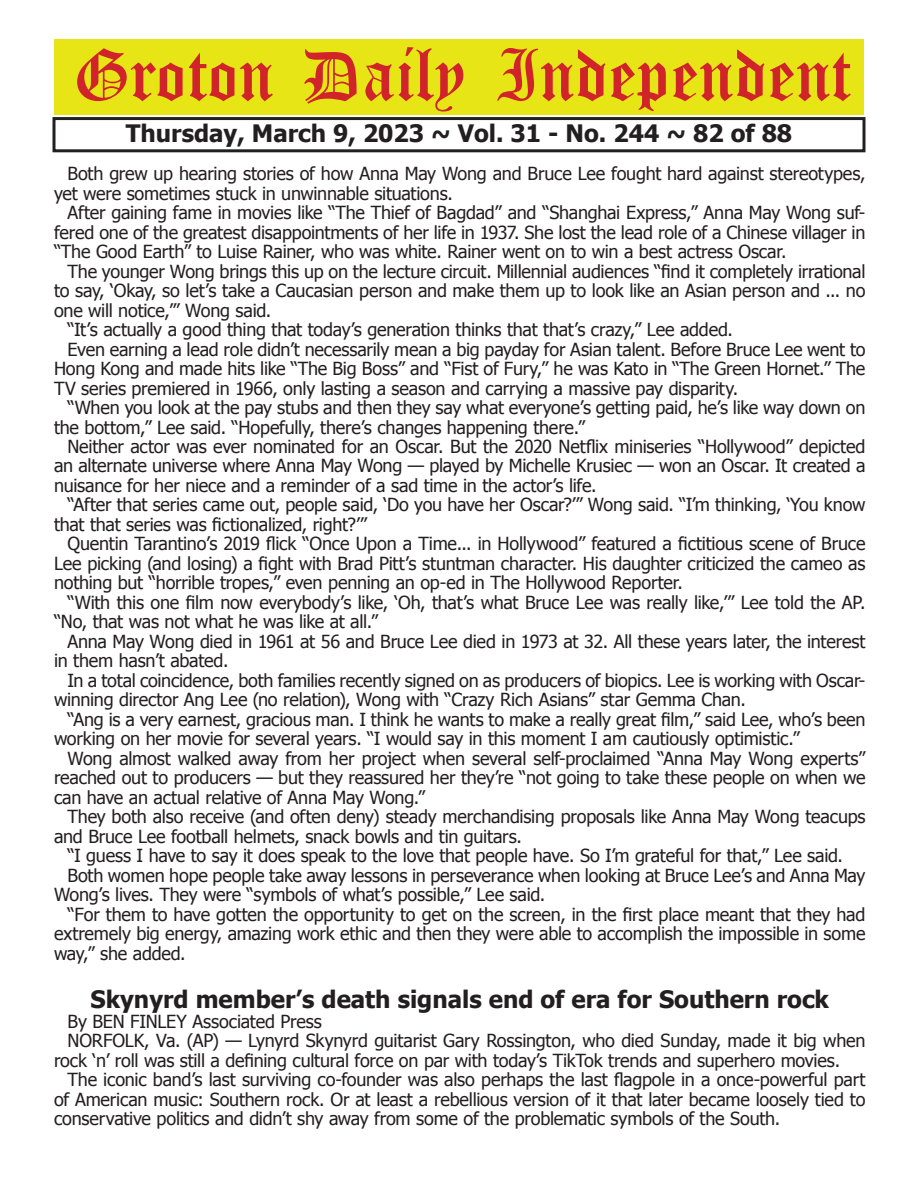
<style>
.page{position:relative;width:918px;height:1188px;background:#fff}
.page>*{position:absolute;margin:0;border:0;box-sizing:border-box;transform-origin:0 0}
.t1{font:54px "Old English Five";color:#d1232a}
.t2{font:700 24px "Tahoma";color:#231f20}
.t3{font:18px/19.5px "Tahoma";letter-spacing:-.01em;color:#231f20}
</style>
<div class="page">
<div style="left:52px;top:117px;width:814px;height:35px;border:3px solid #231f20"></div>
<div style="left:54px;top:40px;width:810px;height:75px;background:#e7e515"></div>
<h1 class="t1" style="left:73px;top:50px;width:779px">Groton Daily Independent</h1>
<h2 class="t2" style="left:126px;top:116px;width:668px">Thursday, March 9, 2023 ~ Vol. 31 - No. 244 ~ 82 of 88</h2>
<p class="t3" style="left:54px;top:163px;width:813px;text-indent:14px">Both grew up hearing stories of how Anna May Wong and Bruce Lee fought hard against stereotypes, yet were sometimes stuck in unwinnable situations.</p>
<p class="t3" style="left:54px;top:202px;width:813px;text-align:justify;text-indent:14px">After gaining fame in movies like “The Thief of Bagdad” and “Shanghai Express,” Anna May Wong suf&shy;fered one of the greatest disappointments of her life in 1937. She lost the lead role of a Chinese villager in “The Good Earth” to Luise Rainer, who was white. Rainer went on to win a best actress Oscar.</p>
<p class="t3" style="left:68px;top:260px;width:800px">The younger Wong brings this up on the lecture circuit. Millennial audiences “find it completely irrational</p>
<p class="t3" style="left:54px;top:280px;width:813px">to say, ‘Okay, so let’s take a Caucasian person and make them up to look like an Asian person and ... no</p>
<p class="t3" style="left:54px;top:299px;width:219px">one will notice,’” Wong said.</p>
<p class="t3" style="left:68px;top:319px;width:667px">“It’s actually a good thing that today’s generation thinks that that’s crazy,” Lee added.</p>
<p class="t3" style="left:68px;top:338px;width:800px">Even earning a lead role didn’t necessarily mean a big payday for Asian talent. Before Bruce Lee went to</p>
<p class="t3" style="left:54px;top:358px;width:813px">Hong Kong and made hits like “The Big Boss” and “Fist of Fury,” he was Kato in “The Green Hornet.” The</p>
<p class="t3" style="left:54px;top:377px;width:686px">TV series premiered in 1966, only lasting a season and carrying a massive pay disparity.</p>
<p class="t3" style="left:68px;top:397px;width:800px">“When you look at the pay stubs and then they say what everyone’s getting paid, he’s like way down on</p>
<p class="t3" style="left:54px;top:416px;width:533px">the bottom,” Lee said. “Hopefully, there’s changes happening there.”</p>
<p class="t3" style="left:68px;top:436px;width:799px">Neither actor was ever nominated for an Oscar. But the 2020 Netflix miniseries “Hollywood” depicted</p>
<p class="t3" style="left:54px;top:455px;width:813px">an alternate universe where Anna May Wong — played by Michelle Krusiec — won an Oscar. It created a</p>
<p class="t3" style="left:54px;top:475px;width:544px">nuisance for her niece and a reminder of a sad time in the actor’s life.</p>
<p class="t3" style="left:68px;top:494px;width:800px">“After that series came out, people said, ‘Do you have her Oscar?’” Wong said. “I’m thinking, ‘You know</p>
<p class="t3" style="left:54px;top:514px;width:315px">that that series was fictionalized, right?’”</p>
<p class="t3" style="left:68px;top:533px;width:800px">Quentin Tarantino’s 2019 flick “Once Upon a Time... in Hollywood” featured a fictitious scene of Bruce</p>
<p class="t3" style="left:54px;top:553px;width:813px">Lee picking (and losing) a fight with Brad Pitt’s stuntman character. His daughter criticized the cameo as</p>
<p class="t3" style="left:54px;top:572px;width:631px">nothing but “horrible tropes,” even penning an op-ed in The Hollywood Reporter.</p>
<p class="t3" style="left:68px;top:592px;width:799px">“With this one film now everybody’s like, ‘Oh, that’s what Bruce Lee was really like,’” Lee told the AP.</p>
<p class="t3" style="left:54px;top:611px;width:326px">“No, that was not what he was like at all.”</p>
<p class="t3" style="left:68px;top:631px;width:799px">Anna May Wong died in 1961 at 56 and Bruce Lee died in 1973 at 32. All these years later, the interest</p>
<p class="t3" style="left:54px;top:650px;width:176px">in them hasn’t abated.</p>
<p class="t3" style="left:68px;top:670px;width:800px">In a total coincidence, both families recently signed on as producers of biopics. Lee is working with Oscar-</p>
<p class="t3" style="left:54px;top:689px;width:693px">winning director Ang Lee (no relation), Wong with “Crazy Rich Asians” star Gemma Chan.</p>
<p class="t3" style="left:68px;top:709px;width:800px">“Ang is a very earnest, gracious man. I think he wants to make a really great film,” said Lee, who’s been</p>
<p class="t3" style="left:54px;top:728px;width:747px">working on her movie for several years. “I would say in this moment I am cautiously optimistic.”</p>
<p class="t3" style="left:68px;top:748px;width:799px">Wong almost walked away from her project when several self-proclaimed “Anna May Wong experts”</p>
<p class="t3" style="left:54px;top:767px;width:813px">reached out to producers — but they reassured her they’re “not going to take these people on when we</p>
<p class="t3" style="left:54px;top:787px;width:373px">can have an actual relative of Anna May Wong.”</p>
<p class="t3" style="left:68px;top:806px;width:800px">They both also receive (and often deny) steady merchandising proposals like Anna May Wong teacups</p>
<p class="t3" style="left:54px;top:826px;width:469px">and Bruce Lee football helmets, snack bowls and tin guitars.</p>
<p class="t3" style="left:68px;top:845px;width:777px">“I guess I have to say it does speak to the love that people have. So I’m grateful for that,” Lee said.</p>
<p class="t3" style="left:68px;top:865px;width:799px">Both women hope people take away lessons in perseverance when looking at Bruce Lee’s and Anna May</p>
<p class="t3" style="left:54px;top:884px;width:493px">Wong’s lives. They were “symbols of what’s possible,” Lee said.</p>
<p class="t3" style="left:68px;top:904px;width:799px">“For them to have gotten the opportunity to get on the screen, in the first place meant that they had</p>
<p class="t3" style="left:54px;top:923px;width:813px">extremely big energy, amazing work ethic and then they were able to accomplish the impossible in some</p>
<p class="t3" style="left:54px;top:943px;width:133px">way,” she added.</p>
<h2 class="t2" style="left:90px;top:983px;width:740px">Skynyrd member’s death signals end of era for Southern rock</h2>
<p class="t3" style="left:68px;top:1011px;width:256px">By BEN FINLEY Associated Press</p>
<p class="t3" style="left:68px;top:1030px;width:800px">NORFOLK, Va. (AP) — Lynyrd Skynyrd guitarist Gary Rossington, who died Sunday, made it big when</p>
<p class="t3" style="left:54px;top:1050px;width:788px">rock ‘n’ roll was still a defining cultural force on par with today’s TikTok trends and superhero movies.</p>
<p class="t3" style="left:68px;top:1069px;width:799px">The iconic band’s last surviving co-founder was also perhaps the last flagpole in a once-powerful part</p>
<p class="t3" style="left:54px;top:1089px;width:813px">of American music: Southern rock. Or at least a rebellious version of it that later became loosely tied to</p>
<p class="t3" style="left:54px;top:1108px;width:728px">conservative politics and didn’t shy away from some of the problematic symbols of the South.</p>
</div>
